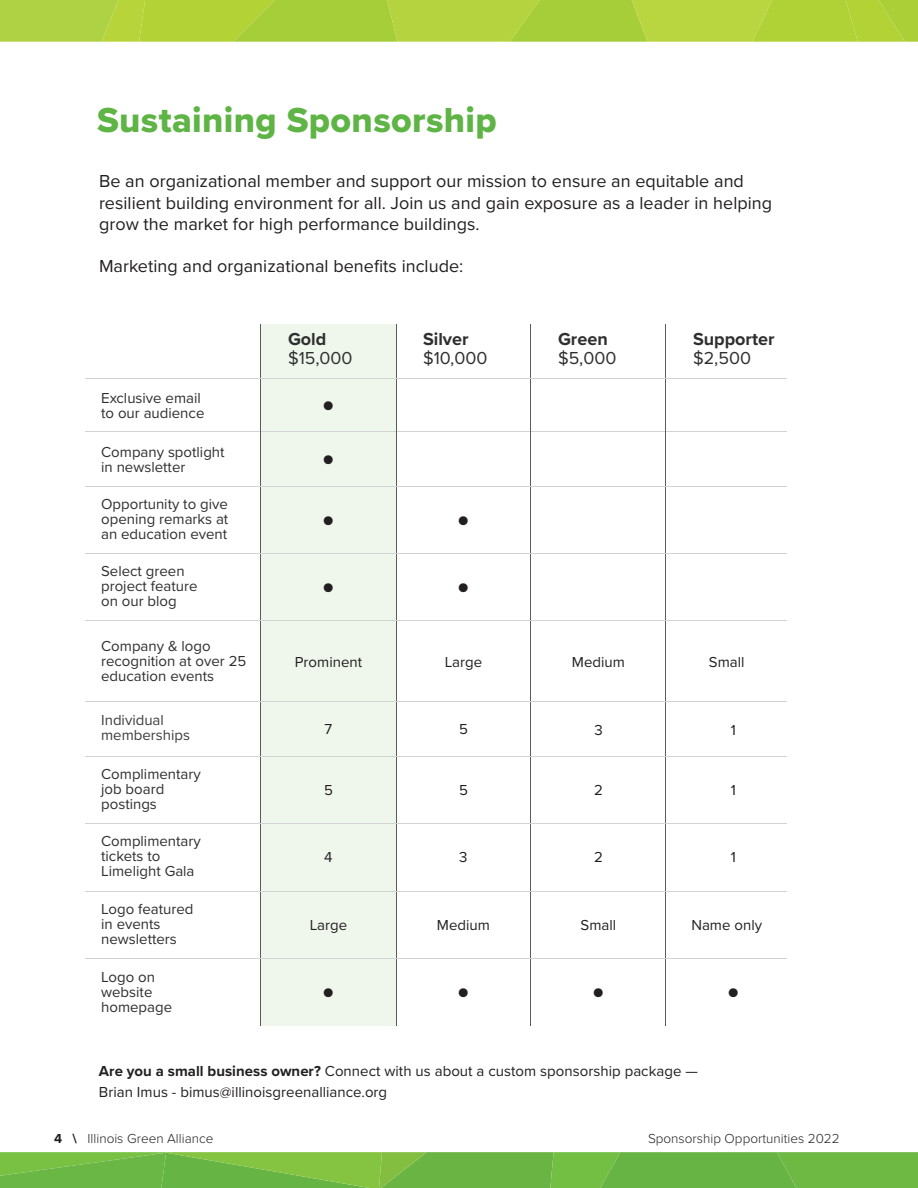
<style>
.page{position:relative;width:918px;height:1188px;background:#fff}
.page>*{position:absolute;margin:0;border:0;box-sizing:border-box;transform-origin:0 0}
.t1{font:36px "Proxima Nova Extrabld";letter-spacing:.01em;color:#5fb446}
.t2{font:18px/21px "Proxima Nova";color:#231f20}
.t3{font:18px "Proxima Nova";color:#2f2f30}
.t4{font:700 18px "Proxima Nova";color:#2f2f30}
.t5{font:15px/15px "Proxima Nova";color:#2f2f30}
.t6{font:15px/21px "Proxima Nova";color:#231f20}
.t7{font:15px/15px "Proxima Nova";color:#3e3e3f}
.t8{font:300 13.5px "Proxima Nova";color:#231f20}
.s1{font-weight:700}
</style>
<div class="page">
<div style="left:261px;top:324px;width:135px;height:702px;background:#eff7ec"></div>
<hr style="left:86px;top:431px;width:702px;height:1px;background:#d1d3d4">
<hr style="left:261px;top:324px;width:1px;height:702px;background:#5a5b5c">
<hr style="left:665px;top:324px;width:1px;height:702px;background:#5a5b5c">
<hr style="left:530px;top:324px;width:1px;height:702px;background:#5a5b5c">
<hr style="left:396px;top:324px;width:1px;height:702px;background:#5a5b5c">
<hr style="left:86px;top:486px;width:702px;height:1px;background:#d1d3d4">
<hr style="left:86px;top:554px;width:702px;height:1px;background:#d1d3d4">
<hr style="left:86px;top:620px;width:702px;height:1px;background:#d1d3d4">
<hr style="left:86px;top:701px;width:702px;height:1px;background:#d1d3d4">
<hr style="left:86px;top:756px;width:702px;height:1px;background:#d1d3d4">
<hr style="left:86px;top:824px;width:702px;height:1px;background:#d1d3d4">
<hr style="left:86px;top:891px;width:702px;height:1px;background:#d1d3d4">
<hr style="left:86px;top:958px;width:702px;height:1px;background:#d1d3d4">
<hr style="left:86px;top:378px;width:702px;height:1px;background:#d1d3d4">
<svg style="left:0;top:0;width:918px;height:42px;background:#b0d13c"></svg>
<svg style="left:0;top:1152px;width:918px;height:36px;background:#70b844"></svg>
<h1 class="t1" style="left:97px;top:93px;width:401px">Sustaining Sponsorship</h1>
<p class="t2" style="left:99px;top:170px;width:675px">Be an organizational member and support our mission to ensure an equitable and resilient building environment for all. Join us and gain exposure as a leader in helping grow the market for high performance buildings.</p>
<p class="t2" style="left:99px;top:254px;width:366px">Marketing and organizational benefits include:</p>
<p class="t5" style="left:101px;top:389px;width:105px">Exclusive email to our audience</p>
<p class="t5" style="left:101px;top:443px;width:125px">Company spotlight in newsletter</p>
<p class="t5" style="left:101px;top:496px;width:129px;text-align:justify">Opportunity to give opening remarks at an education event</p>
<p class="t5" style="left:101px;top:563px;width:98px">Select green project feature on our blog</p>
<p class="t5" style="left:101px;top:638px;width:147px">Company &amp; logo recognition at over 25 education events</p>
<p class="t4" style="left:288px;top:326px;width:40px">Gold</p>
<p class="t3" style="left:288px;top:345px;width:66px">$15,000</p>
<p class="t6" style="left:323px;top:394px;width:12px">●</p>
<p class="t6" style="left:323px;top:448px;width:12px">●</p>
<p class="t6" style="left:323px;top:509px;width:12px">●</p>
<p class="t4" style="left:423px;top:326px;width:47px">Silver</p>
<p class="t3" style="left:423px;top:345px;width:66px">$10,000</p>
<p class="t6" style="left:458px;top:509px;width:12px">●</p>
<p class="t6" style="left:323px;top:576px;width:12px">●</p>
<p class="t6" style="left:458px;top:576px;width:12px">●</p>
<p class="t4" style="left:558px;top:326px;width:51px">Green</p>
<p class="t3" style="left:558px;top:345px;width:60px">$5,000</p>
<p class="t4" style="left:693px;top:326px;width:83px">Supporter</p>
<p class="t3" style="left:693px;top:345px;width:60px">$2,500</p>
<p class="t6" style="left:295px;top:650px;width:69px">Prominent</p>
<p class="t6" style="left:445px;top:650px;width:39px">Large</p>
<p class="t6" style="left:572px;top:650px;width:55px">Medium</p>
<p class="t6" style="left:709px;top:650px;width:37px">Small</p>
<p class="t7" style="left:101px;top:712px;width:90px">Individual memberships</p>
<p class="t6" style="left:325px;top:718px;width:9px">7</p>
<p class="t6" style="left:459px;top:718px;width:10px">5</p>
<p class="t6" style="left:594px;top:719px;width:10px">3</p>
<p class="t6" style="left:731px;top:719px;width:7px">1</p>
<p class="t5" style="left:101px;top:766px;width:101px">Complimentary job board postings</p>
<p class="t5" style="left:101px;top:833px;width:101px">Complimentary tickets to<br>Limelight Gala</p>
<p class="t5" style="left:101px;top:901px;width:94px">Logo featured in events newsletters</p>
<p class="t5" style="left:101px;top:969px;width:72px">Logo on website homepage</p>
<p class="t6" style="left:324px;top:779px;width:10px">5</p>
<p class="t6" style="left:459px;top:779px;width:10px">5</p>
<p class="t6" style="left:594px;top:779px;width:10px">2</p>
<p class="t6" style="left:731px;top:779px;width:7px">1</p>
<p class="t6" style="left:324px;top:846px;width:10px">4</p>
<p class="t6" style="left:459px;top:846px;width:10px">3</p>
<p class="t6" style="left:594px;top:846px;width:10px">2</p>
<p class="t6" style="left:731px;top:846px;width:7px">1</p>
<p class="t6" style="left:310px;top:914px;width:39px">Large</p>
<p class="t6" style="left:437px;top:914px;width:55px">Medium</p>
<p class="t6" style="left:581px;top:914px;width:37px">Small</p>
<p class="t6" style="left:691px;top:914px;width:72px">Name only</p>
<p class="t6" style="left:323px;top:981px;width:12px">●</p>
<p class="t6" style="left:458px;top:981px;width:12px">●</p>
<p class="t6" style="left:593px;top:981px;width:12px">●</p>
<p class="t6" style="left:728px;top:981px;width:12px">●</p>
<p class="t6" style="left:99px;top:1060px;width:600px"><span class="s1">Are you a small business owner?</span> Connect with us about a custom sponsorship package —<br>Brian Imus - bimus@illinoisgreenalliance.org</p>
<p class="t8" style="left:54px;top:1128px;width:161px"><span class="s1">4 \</span> Illinois Green Alliance</p>
<p class="t8" style="left:648px;top:1128px;width:193px">Sponsorship Opportunities 2022</p>
</div>
